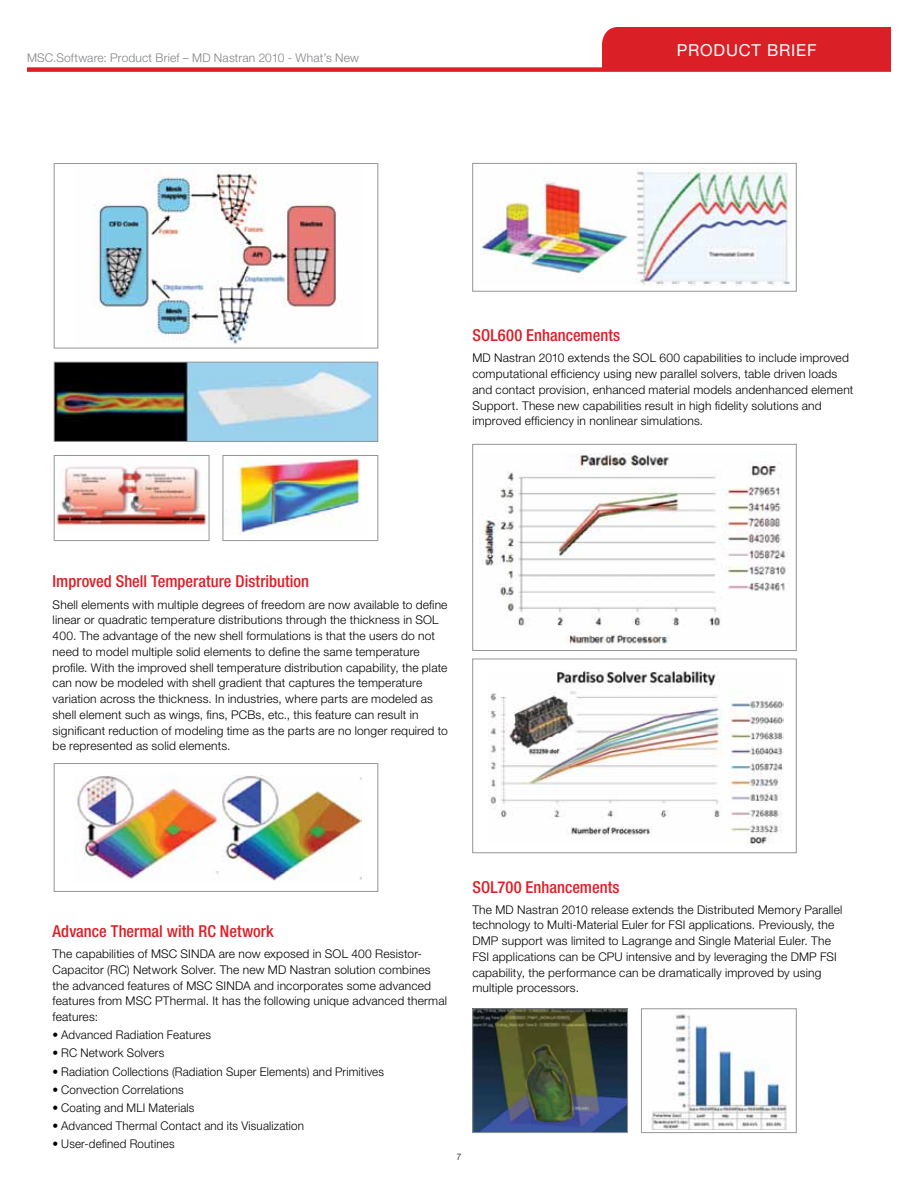
<style>
.page{position:relative;width:918px;height:1188px;background:#fff}
.page>*{position:absolute;margin:0;border:0;box-sizing:border-box;transform-origin:0 0}
.t1{font:500 condensed 16.5px "Helvetica Neue LT Pro";color:#dc1f26}
.t2{font:16.5px "Helvetica Neue LT Pro";letter-spacing:.045em;color:#fff}
.t3{font:300 12px/15.8px "Helvetica Neue LT Pro";letter-spacing:.015em;color:#000}
.t4{font:300 12px "Helvetica Neue LT Pro";letter-spacing:.015em;color:#808285}
.t5{font:300 9px "Helvetica Neue LT Pro";color:#000}
</style>
<div class="page">
<div style="left:27px;top:67px;width:864px;height:5px;background:#dc1f26"></div>
<div style="left:602px;top:27px;width:289px;height:40px;background:#db1f26"></div>
<img style="left:474px;top:1011px;width:152px;height:120px">
<div style="left:472px;top:1009px;width:156px;height:124px;border:1px solid #939598"></div>
<img style="left:649px;top:1014px;width:138px;height:116px">
<div style="left:641px;top:1009px;width:155px;height:124px;border:1px solid #939598"></div>
<img style="left:74px;top:776px;width:287px;height:105px">
<div style="left:54px;top:763px;width:324px;height:129px;border:1px solid #939598"></div>
<img style="left:481px;top:168px;width:311px;height:117px">
<div style="left:472px;top:163px;width:324px;height:128px;border:1px solid #939598"></div>
<img style="left:479px;top:454px;width:309px;height:190px">
<div style="left:472px;top:444px;width:324px;height:207px;border:1px solid #939598"></div>
<img style="left:488px;top:671px;width:296px;height:172px">
<div style="left:472px;top:659px;width:324px;height:194px;border:1px solid #939598"></div>
<img style="left:56px;top:466px;width:151px;height:59px">
<div style="left:54px;top:455px;width:155px;height:86px;border:1px solid #939598"></div>
<img style="left:225px;top:458px;width:136px;height:77px">
<div style="left:223px;top:455px;width:155px;height:86px;border:1px solid #939598"></div>
<img style="left:75px;top:168px;width:287px;height:181px">
<div style="left:54px;top:163px;width:324px;height:185px;border:1px solid #939598"></div>
<img style="left:56px;top:364px;width:320px;height:76px">
<div style="left:54px;top:362px;width:324px;height:80px;border:1px solid #939598"></div>
<p class="t4" style="left:27px;top:50px;width:334px">MSC.Software: Product Brief – MD Nastran 2010 - What’s New</p>
<h1 class="t2" style="left:677px;top:40px;width:141px">PRODUCT BRIEF</h1>
<h1 class="t1" style="left:472px;top:326px;width:149px">SOL600 Enhancements</h1>
<p class="t3" style="left:472px;top:350px;width:383px">MD Nastran 2010 extends the SOL 600 capabilities to include improved computational efficiency using new parallel solvers, table driven loads and contact provision, enhanced material models andenhanced element Support. These new capabilities result in high fidelity solutions and improved efficiency in nonlinear simulations.</p>
<h1 class="t1" style="left:53px;top:572px;width:258px">Improved Shell Temperature Distribution</h1>
<p class="t3" style="left:53px;top:596px;width:397px">Shell elements with multiple degrees of freedom are now available to define linear or quadratic temperature distributions through the thickness in SOL 400. The advantage of the new shell formulations is that the users do not need to model multiple solid elements to define the same temperature profile. With the improved shell temperature distribution capability, the plate can now be modeled with shell gradient that captures the temperature variation across the thickness. In industries, where parts are modeled as shell element such as wings, fins, PCBs, etc., this feature can result in significant reduction of modeling time as the parts are no longer required to be represented as solid elements.</p>
<h1 class="t1" style="left:53px;top:921px;width:223px">Advance Thermal with RC Network</h1>
<p class="t3" style="left:53px;top:946px;width:396px">The capabilities of MSC SINDA are now exposed in SOL 400 Resistor-Capacitor (RC) Network Solver. The new MD Nastran solution combines the advanced features of MSC SINDA and incorporates some advanced features from MSC PThermal. It has the following unique advanced thermal features:</p>
<p class="t3" style="left:53px;top:1027px;width:160px">• Advanced Radiation Features</p>
<p class="t3" style="left:53px;top:1045px;width:113px">• RC Network Solvers</p>
<p class="t3" style="left:53px;top:1063px;width:333px">• Radiation Collections (Radiation Super Elements) and Primitives</p>
<p class="t3" style="left:53px;top:1081px;width:133px">• Convection Correlations</p>
<p class="t3" style="left:53px;top:1099px;width:143px">• Coating and MLI Materials</p>
<p class="t3" style="left:53px;top:1118px;width:253px">• Advanced Thermal Contact and its Visualization</p>
<p class="t3" style="left:53px;top:1136px;width:123px">• User-defined Routines</p>
<p class="t5" style="left:456px;top:1152px;width:7px">7</p>
<h1 class="t1" style="left:472px;top:877px;width:149px">SOL700 Enhancements</h1>
<p class="t3" style="left:472px;top:901px;width:372px">The MD Nastran 2010 release extends the Distributed Memory Parallel technology to Multi-Material Euler for FSI applications. Previously, the DMP support was limited to Lagrange and Single Material Euler. The FSI applications can be CPU intensive and by leveraging the DMP FSI capability, the performance can be dramatically improved by using multiple processors.</p>
</div>
